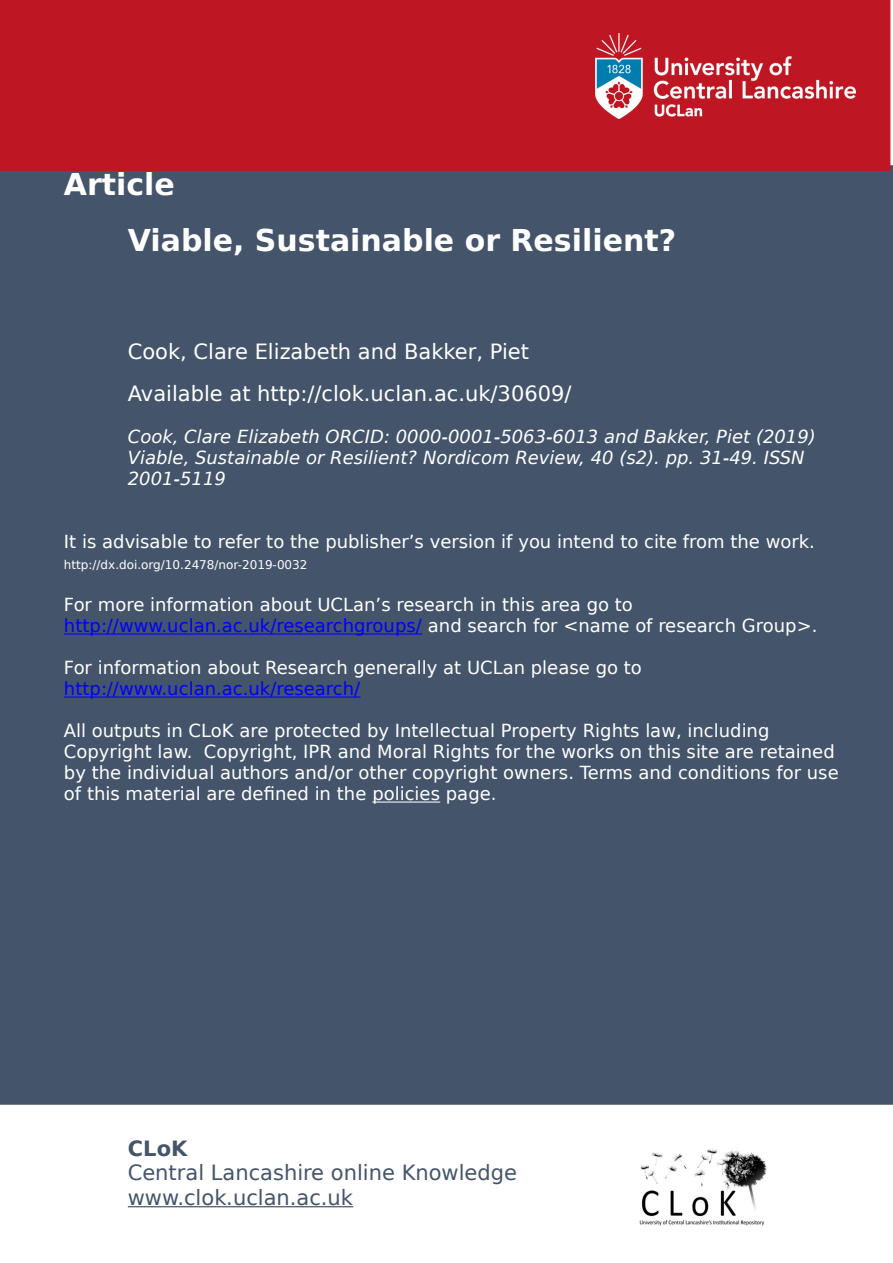
<style>
.page{position:relative;width:893px;height:1263px;background:#fff}
.page>*{position:absolute;margin:0;border:0;box-sizing:border-box;transform-origin:0 0}
.t1{font:700 30px/55.8px "DejaVu Sans";color:#fff}
.t2{font:21px/42px "DejaVu Sans";color:#fff}
.t3{font:21px/24.5px "DejaVu Sans";color:#44546a}
.t4{font:700 21px "DejaVu Sans";color:#44546a}
.t5{font:18px/21px "DejaVu Sans";color:#fff}
.t6{font:italic 18px/21px "DejaVu Sans";color:#fff}
.t7{font:18px "DejaVu Sans";color:#00f}
.t8{font:12px "DejaVu Sans";color:#fff}
.s1{color:#00f}
</style>
<div class="page">
<img style="left:639px;top:1149px;width:128px;height:77px">
<div style="left:0;top:165px;width:892px;height:940px;background:#44546a"></div>
<hr style="left:64px;top:634px;width:358px;height:1px;background:#00f">
<hr style="left:64px;top:697px;width:296px;height:1px;background:#00f">
<hr style="left:372px;top:802px;width:68px;height:1px;background:#fff">
<hr style="left:128px;top:1206px;width:225px;height:1px;background:#44546a">
<div style="left:0;top:0;width:890px;height:171px;background:#be1622"></div>
<img style="left:595px;top:34px;width:260px;height:84px">
<h1 class="t1" style="left:128px;top:157px;width:550px;text-indent:-64px">Article<br>Viable, Sustainable or Resilient?</h1>
<p class="t2" style="left:128px;top:331px;width:445px">Cook, Clare Elizabeth and Bakker, Piet<br>Available at http://clok.uclan.ac.uk/30609/</p>
<p class="t6" style="left:128px;top:427px;width:689px">Cook, Clare Elizabeth ORCID: 0000-0001-5063-6013 and Bakker, Piet (2019)<br>Viable, Sustainable or Resilient? Nordicom Review, 40 (s2). pp. 31-49. ISSN<br>2001-5119</p>
<p class="t5" style="left:64px;top:532px;width:752px">It is advisable to refer to the publisher’s version if you intend to cite from the work.</p>
<p class="t8" style="left:64px;top:558px;width:245px">http://dx.doi.org/10.2478/nor-2019-0032</p>
<p class="t5" style="left:64px;top:595px;width:755px">For more information about UCLan’s research in this area go to <span class="s1">http://www.uclan.ac.uk/researchgroups/</span> and search for &lt;name of research Group&gt;.</p>
<p class="t5" style="left:64px;top:658px;width:579px">For information about Research generally at UCLan please go to</p>
<p class="t7" style="left:64px;top:679px;width:298px">http://www.uclan.ac.uk/research/</p>
<p class="t5" style="left:64px;top:721px;width:776px">All outputs in CLoK are protected by Intellectual Property Rights law, including Copyright law. Copyright, IPR and Moral Rights for the works on this site are retained by the individual authors and/or other copyright owners. Terms and conditions for use of this material are defined in the policies page.</p>
<p class="t4" style="left:128px;top:1136px;width:61px">CLoK</p>
<p class="t3" style="left:128px;top:1161px;width:390px">Central Lancashire online Knowledge www.clok.uclan.ac.uk</p>
</div>
